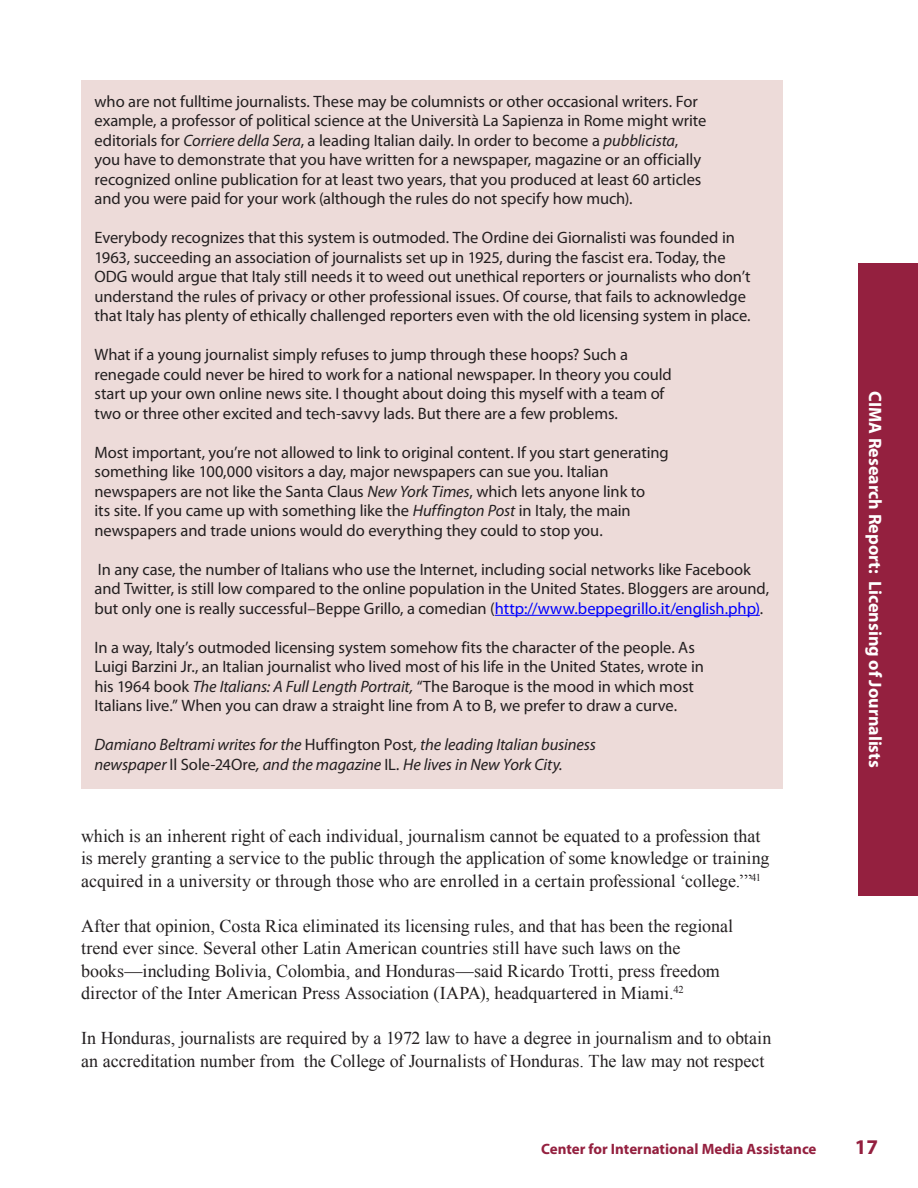
<style>
.page{position:relative;width:918px;height:1188px;background:#fff}
.page>*{position:absolute;margin:0;border:0;box-sizing:border-box;transform-origin:0 0}
.t1{font:700 21px "Myriad Pro";color:#94203f}
.t2{font:18px/22.5px "Times New Roman";color:#231f20}
.t3{font:700 18px "Myriad Pro";color:#fff}
.t4{font:16.5px/19.5px "Myriad Pro";letter-spacing:-.005em;color:#231f20}
.t5{font:italic 16.5px/19.5px "Myriad Pro";letter-spacing:-.005em;color:#231f20}
.t6{font:700 15px "Myriad Pro";color:#94203f}
.s1{font-style:italic}
.s2{color:#00f}
.s3{font-style:normal}
</style>
<div class="page">
<div style="left:858px;top:263px;width:60px;height:633px;background:#94203f"></div>
<div style="left:81px;top:81px;width:702px;height:708px;background:#eddbd9"></div>
<hr style="left:495px;top:615px;width:265px;height:1px;background:#00f">
<p class="t4" style="left:94px;top:91px;width:614px">who are not fulltime journalists. These may be columnists or other occasional writers. For example, a professor of political science at the Università La Sapienza in Rome might write editorials for <span class="s1">Corriere della Sera</span>, a leading Italian daily. In order to become a <span class="s1">pubblicista</span>, you have to demonstrate that you have written for a newspaper, magazine or an officially recognized online publication for at least two years, that you produced at least 60 articles and you were paid for your work (although the rules do not specify how much).</p>
<p class="t4" style="left:94px;top:228px;width:658px">Everybody recognizes that this system is outmoded. The Ordine dei Giornalisti was founded in 1963, succeeding an association of journalists set up in 1925, during the fascist era. Today, the ODG would argue that Italy still needs it to weed out unethical reporters or journalists who don’t understand the rules of privacy or other professional issues. Of course, that fails to acknowledge that Italy has plenty of ethically challenged reporters even with the old licensing system in place.</p>
<p class="t4" style="left:94px;top:345px;width:579px">What if a young journalist simply refuses to jump through these hoops? Such a renegade could never be hired to work for a national newspaper. In theory you could start up your own online news site. I thought about doing this myself with a team of two or three other excited and tech-savvy lads. But there are a few problems.</p>
<p class="t4" style="left:94px;top:442px;width:576px">Most important, you’re not allowed to link to original content. If you start generating something like 100,000 visitors a day, major newspapers can sue you. Italian newspapers are not like the Santa Claus <span class="s1">New York Times</span>, which lets anyone link to<br>its site. If you came up with something like the <span class="s1">Huffington Post</span> in Italy, the main newspapers and trade unions would do everything they could to stop you.</p>
<p class="t4" style="left:94px;top:559px;width:676px">In any case, the number of Italians who use the Internet, including social networks like Facebook and Twitter, is still low compared to the online population in the United States. Bloggers are around, but only one is really successful–Beppe Grillo, a comedian (<span class="s2">http://www.beppegrillo.it/english.php)</span>.</p>
<p class="t4" style="left:94px;top:637px;width:611px">In a way, Italy’s outmoded licensing system somehow fits the character of the people. As Luigi Barzini Jr., an Italian journalist who lived most of his life in the United States, wrote in his 1964 book <span class="s1">The Italians: A Full Length Portrait,</span> “The Baroque is the mood in which most Italians live.” When you can draw a straight line from A to B, we prefer to draw a curve.</p>
<p class="t5" style="left:94px;top:735px;width:503px">Damiano Beltrami writes for the <span class="s3">Huffington Post</span>, the leading Italian business newspaper <span class="s3">Il Sole-24Ore</span>, and the magazine <span class="s3">IL</span>. He lives in New York City.</p>
<p class="t2" style="left:81px;top:824px;width:690px">which is an inherent right of each individual, journalism cannot be equated to a profession that is merely granting a service to the public through the application of some knowledge or training acquired in a university or through those who are enrolled in a certain professional ‘college.’”<sup>41</sup></p>
<p class="t2" style="left:81px;top:914px;width:654px">After that opinion, Costa Rica eliminated its licensing rules, and that has been the regional trend ever since. Several other Latin American countries still have such laws on the books—including Bolivia, Colombia, and Honduras—said Ricardo Trotti, press freedom director of the Inter American Press Association (IAPA), headquartered in Miami.<sup>42</sup></p>
<p class="t2" style="left:81px;top:1027px;width:692px">In Honduras, journalists are required by a 1972 law to have a degree in journalism and to obtain an accreditation number from the College of Journalists of Honduras. The law may not respect</p>
<p class="t3" style="left:887px;top:391px;width:378px;rotate:90deg">CIMA Research Report: Licensing of Journalists</p>
<p class="t6" style="left:541px;top:1139px;width:277px">Center for International Media Assistance</p>
<p class="t1" style="left:855px;top:1133px;width:25px">17</p>
</div>
